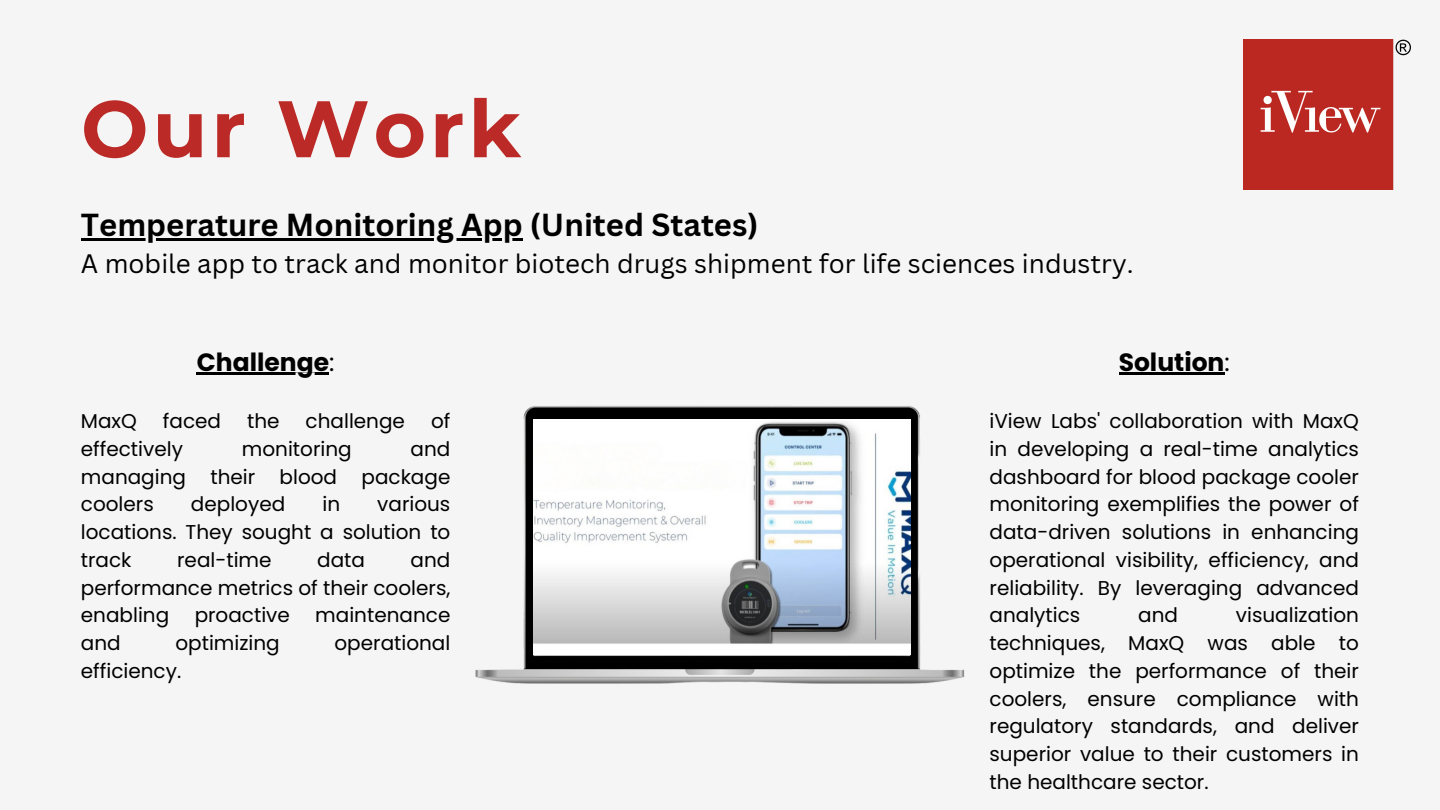
<style>
.page{position:relative;width:1440px;height:810px;background:#f5f5f5}
.page>*{position:absolute;margin:0;border:0;box-sizing:border-box;transform-origin:0 0}
.t1{font:700 80px "Montserrat";letter-spacing:.05em;color:#bb2a26}
.t2{font:700 31px "Canva Sans";color:#000}
.t3{font:26px "Canva Sans";color:#000}
.t4{font:700 25px "Poppins";color:#000}
.t5{font:20px/27.8px "Poppins";color:#000;text-align:justify}
.s1{font-weight:400}
</style>
<div class="page">
<img style="left:1243px;top:39px;width:167px;height:150px">
<hr style="left:81px;top:238px;width:442px;height:3px;background:#000">
<hr style="left:197px;top:373px;width:132px;height:2px;background:#000">
<hr style="left:1119px;top:373px;width:106px;height:2px;background:#000">
<img style="left:475px;top:405px;width:490px;height:278px">
<img style="left:533px;top:419px;width:378px;height:236px">
<h2 class="t1" style="left:81px;top:80px;width:442px">Our Work</h2>
<p class="t2" style="left:81px;top:203px;width:679px">Temperature Monitoring App (United States)</p>
<p class="t3" style="left:81px;top:245px;width:1054px">A mobile app to track and monitor biotech drugs shipment for life sciences industry.</p>
<h2 class="t4" style="left:197px;top:345px;width:139px">Challenge<span class="s1">:</span></h2>
<p class="t5" style="left:81px;top:407px;width:58px">MaxQ</p>
<p class="t5" style="left:163px;top:407px;width:60px">faced</p>
<p class="t5" style="left:247px;top:407px;width:34px">the</p>
<p class="t5" style="left:306px;top:407px;width:101px">challenge</p>
<p class="t5" style="left:431px;top:407px;width:21px">of</p>
<p class="t5" style="left:81px;top:435px;width:104px">effectively</p>
<p class="t5" style="left:242px;top:435px;width:111px">monitoring</p>
<p class="t5" style="left:81px;top:435px;width:371px;text-indent:330px">and managing their blood package coolers</p>
<p class="t5" style="left:81px;top:491px;width:371px;text-indent:296px">various locations. They sought a solution to track</p>
<p class="t5" style="left:191px;top:491px;width:96px">deployed</p>
<p class="t5" style="left:322px;top:491px;width:19px">in</p>
<p class="t5" style="left:177px;top:546px;width:96px">real-time</p>
<p class="t5" style="left:317px;top:546px;width:49px">data</p>
<p class="t5" style="left:81px;top:546px;width:371px;text-indent:330px">and performance metrics of their coolers, enabling</p>
<p class="t5" style="left:195px;top:602px;width:97px">proactive</p>
<p class="t5" style="left:315px;top:602px;width:137px">maintenance</p>
<p class="t5" style="left:81px;top:629px;width:41px">and</p>
<p class="t5" style="left:175px;top:629px;width:106px">optimizing</p>
<p class="t5" style="left:335px;top:629px;width:117px">operational</p>
<p class="t5" style="left:81px;top:657px;width:102px">efficiency.</p>
<p class="t4" style="left:1119px;top:345px;width:113px">Solution<span class="s1">:</span></p>
<p class="t5" style="left:990px;top:407px;width:371px">iView Labs' collaboration with MaxQ in developing a real-time analytics dashboard for blood package cooler monitoring exemplifies the power of data-driven solutions in enhancing operational visibility, efficiency, and reliability. By leveraging advanced analytics</p>
<p class="t5" style="left:990px;top:602px;width:371px;text-indent:246px">visualization techniques, MaxQ was able to optimize the performance of their coolers, ensure compliance with regulatory standards, and deliver superior value to their customers in the healthcare sector.</p>
<p class="t5" style="left:1138px;top:602px;width:41px">and</p>
</div>
